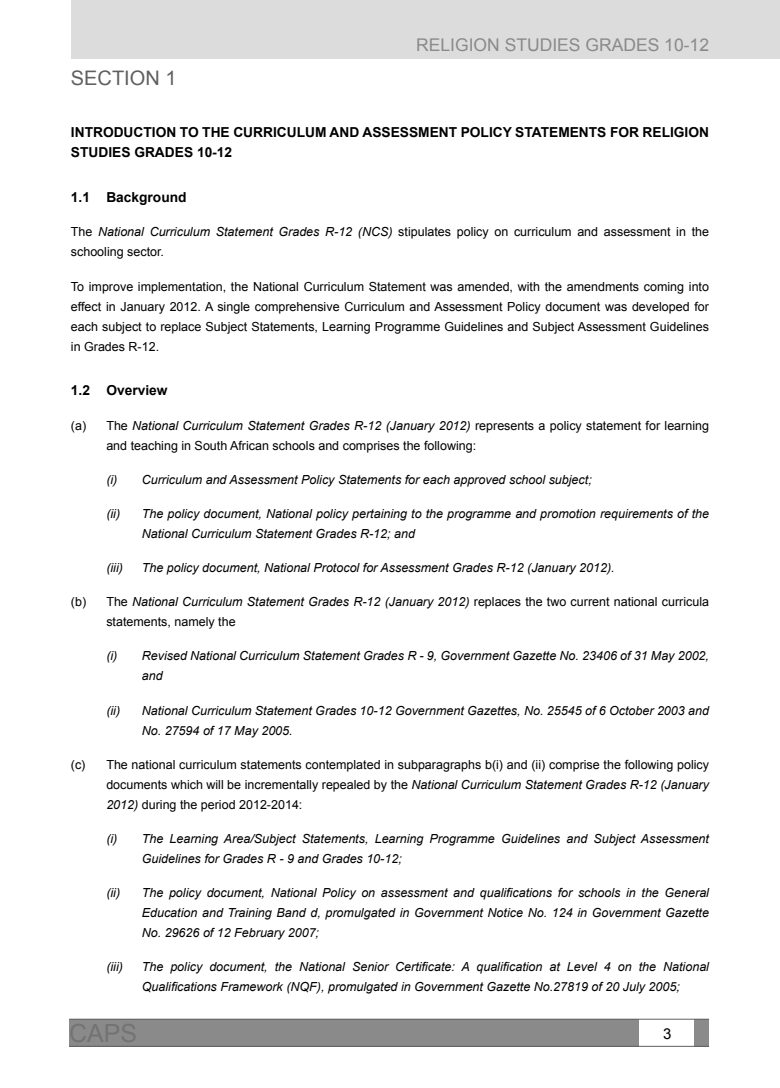
<style>
.page{position:relative;width:780px;height:1088px;background:#fff}
.page>*{position:absolute;margin:0;border:0;box-sizing:border-box;transform-origin:0 0}
.t1{font:25px "Arial";color:#737373}
.t2{font:20px "Arial";color:#5f5f5f}
.t3{font:17.5px "Arial";color:#8a8a8a}
.t4{font:15px "Arial";color:#000}
.t5{font:700 13.75px "Arial";color:#000}
.t6{font:italic 12.5px/20px "Arial";color:#000}
.t7{font:12.5px/20px "Arial";color:#000}
.s1{font-style:italic}
</style>
<div class="page">
<div style="left:71px;top:0;width:709px;height:58px;background:#dcdcdc"></div>
<div style="left:69px;top:1019px;width:569px;height:27px;background:#8a8a8a"></div>
<div style="left:694px;top:1019px;width:15px;height:27px;background:#8a8a8a"></div>
<hr style="left:69px;top:1046px;width:640px;height:1px;background:#5f5f5f">
<hr style="left:69px;top:1019px;width:640px;height:1px;background:#5f5f5f">
<h2 class="t2" style="left:71px;top:67px;width:107px">sECTION 1</h2>
<h3 class="t3" style="left:416px;top:35px;width:294px">RELIGION STUDIES GRADES 10-12</h3>
<p class="t5" style="left:71px;top:125px;width:10px">INTRODU</p>
<p class="t5" style="left:133px;top:125px;width:19px">CTION</p>
<p class="t5" style="left:180px;top:125px;width:471px">TO THE CURRICULUM AND ASSESSMENT POLICY STATEMENTS FOR RELI</p>
<p class="t5" style="left:674px;top:125px;width:20px">GION</p>
<p class="t5" style="left:71px;top:145px;width:10px">STUDIES</p>
<p class="t5" style="left:134px;top:145px;width:99px">GRADES 10-12</p>
<p class="t5" style="left:71px;top:190px;width:117px">1.1 BACKGROUND</p>
<p class="t7" style="left:71px;top:222px;width:639px">The <span class="s1">National Curriculum Statement Grades R-12 (NCS)</span> stipulates policy on curriculum and assessment in the schooling sector.</p>
<p class="t7" style="left:71px;top:276px;width:639px;text-align:justify">To improve implementation, the National Curriculum Statement was amended, with the amendments coming into effect in January 2012. A single comprehensive Curriculum and Assessment Policy document was developed for each subject to replace Subject Statements, Learning Programme Guidelines and Subject Assessment Guidelines in Grades R-12.</p>
<p class="t5" style="left:71px;top:383px;width:98px">1.2 OVERVIEW</p>
<p class="t7" style="left:106px;top:415px;width:604px;text-indent:-35px">(a) The <span class="s1">National Curriculum Statement Grades R-12 (January 2012)</span> represents a policy statement for learning and teaching in South African schools and comprises the following:</p>
<p class="t6" style="left:106px;top:469px;width:487px">(i) Curriculum and Assessment Policy Statements for each approved school subject;</p>
<p class="t6" style="left:142px;top:503px;width:568px;text-indent:-35px">(ii) The policy document, National policy pertaining to the programme and promotion requirements of the<br>National Curriculum Statement Grades R-12; and</p>
<p class="t6" style="left:106px;top:558px;width:18px">(iii)</p>
<p class="t6" style="left:142px;top:558px;width:474px">The policy document, National Protocol for Assessment Grades R-12 (January 2012).</p>
<p class="t7" style="left:106px;top:592px;width:604px;text-indent:-35px">(b) The <span class="s1">National Curriculum Statement Grades R-12 (January 2012)</span> replaces the two current national curricula statements, namely the</p>
<p class="t6" style="left:142px;top:646px;width:568px;text-indent:-35px">(i) Revised National Curriculum Statement Grades R - 9, Government Gazette No. 23406 of 31 May 2002, and</p>
<p class="t6" style="left:142px;top:700px;width:568px;text-indent:-35px">(ii) National Curriculum Statement Grades 10-12 Government Gazettes, No. 25545 of 6 October 2003 and<br>No. 27594 of 17 May 2005.</p>
<p class="t7" style="left:106px;top:754px;width:604px;text-align:justify;text-indent:-35px">(c) The national curriculum statements contemplated in subparagraphs b(i) and (ii) comprise the following policy documents which will be incrementally repealed by the <span class="s1">National Curriculum Statement Grades R-12 (January 2012)</span> during the period 2012-2014:</p>
<p class="t6" style="left:142px;top:828px;width:568px;text-indent:-35px">(i) The Learning Area/Subject Statements, Learning Programme Guidelines and Subject Assessment<br>Guidelines for Grades R - 9 and Grades 10-12;</p>
<p class="t6" style="left:106px;top:883px;width:15px">(ii)</p>
<p class="t6" style="left:142px;top:883px;width:568px;text-align:justify">The policy document, National Policy on assessment and qualifications for schools in the General Education and Training Band d, promulgated in Government Notice No. 124 in Government Gazette No. 29626 of 12 February 2007;</p>
<p class="t6" style="left:106px;top:957px;width:18px">(iii)</p>
<p class="t6" style="left:142px;top:957px;width:568px">The policy document, the National Senior Certificate: A qualification at Level 4 on the National<br>Qualifications Framework (NQF), promulgated in Government Gazette No.27819 of 20 July 2005;</p>
<h1 class="t1" style="left:69px;top:1019px;width:70px">CAPS</h1>
<p class="t4" style="left:663px;top:1025px;width:10px">3</p>
</div>
